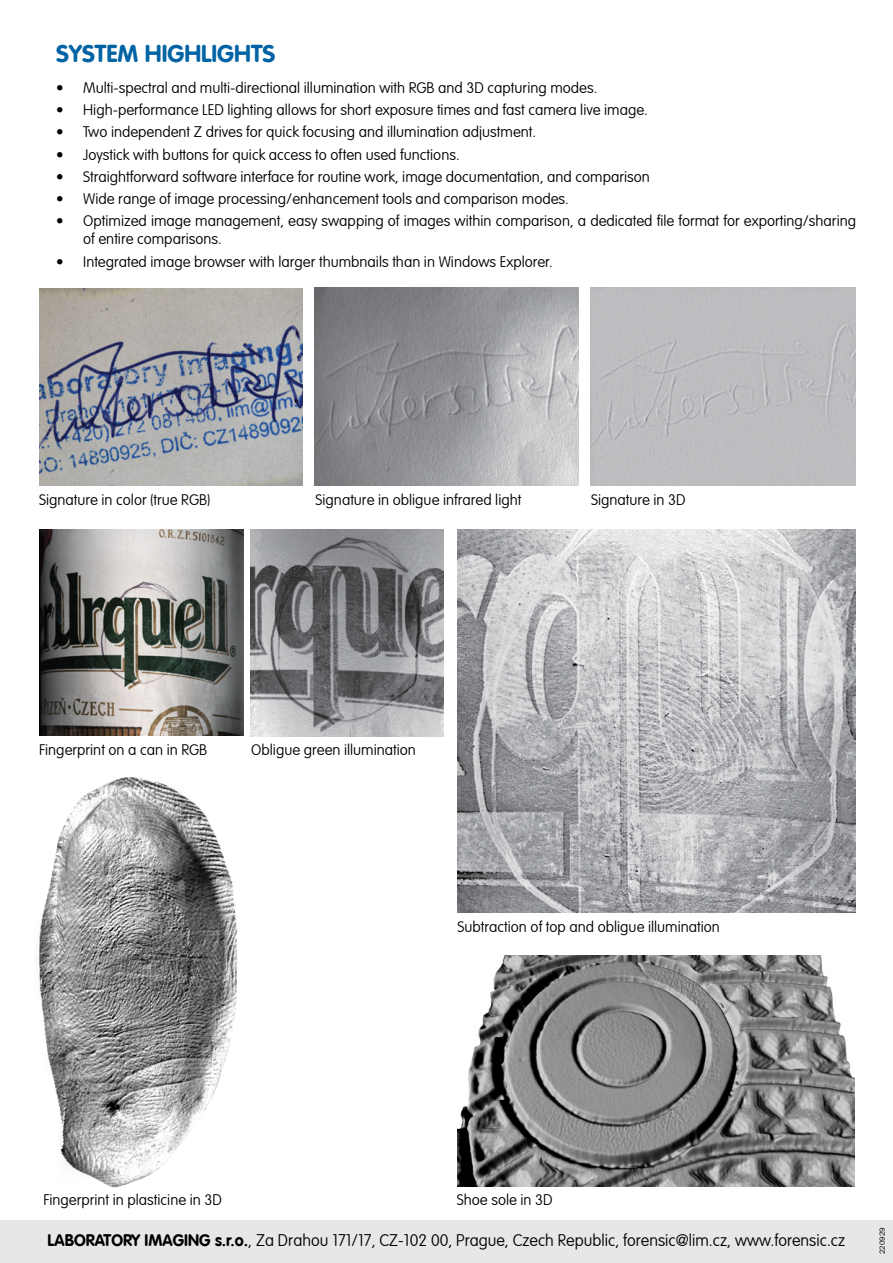
<style>
.page{position:relative;width:893px;height:1263px;background:#fff}
.page>*{position:absolute;margin:0;border:0;box-sizing:border-box;transform-origin:0 0}
.t1{font:700 24px "VAG Rounded LT Com";color:#0063a4}
.Paticka{font:100 16.5px "VAG Rounded LT Com";color:#000}
.p_seznam{font:100 15px/18px "VAG Rounded LT Com";color:#000}
.t2{font:7.5px "ITC Franklin Gothic Std";color:#000}
.s1{font-weight:700}
</style>
<div class="page">
<img style="left:458px;top:956px;width:397px;height:230px">
<img style="left:39px;top:777px;width:199px;height:411px">
<img style="left:39px;top:529px;width:196px;height:207px">
<svg style="left:235px;top:529px;width:16px;height:208px"></svg>
<img style="left:251px;top:529px;width:191px;height:208px">
<img style="left:457px;top:529px;width:398px;height:384px">
<img style="left:39px;top:288px;width:264px;height:198px">
<img style="left:315px;top:287px;width:263px;height:199px">
<div style="left:590px;top:287px;width:265px;height:199px;background:#bbbdbf"></div>
<div style="left:0;top:1220px;width:893px;height:43px;background:#e6e7e8"></div>
<p class="t1" style="left:56px;top:38px;width:221px">SYSTEM HIGHLIGHTS</p>
<p class="p_seznam" style="left:56px;top:79px;width:542px">• Multi-spectral and multi-directional illumination with RGB and 3D capturing modes.</p>
<p class="p_seznam" style="left:56px;top:101px;width:593px">• High-performance LED lighting allows for short exposure times and fast camera live image.</p>
<p class="p_seznam" style="left:56px;top:124px;width:481px">• Two independent Z drives for quick focusing and illumination adjustment.</p>
<p class="p_seznam" style="left:56px;top:146px;width:405px">• Joystick with buttons for quick access to often used functions.</p>
<p class="p_seznam" style="left:56px;top:168px;width:595px">• Straightforward software interface for routine work, image documentation, and comparison</p>
<p class="p_seznam" style="left:56px;top:190px;width:514px">• Wide range of image processing/enhancement tools and comparison modes.</p>
<p class="p_seznam" style="left:83px;top:213px;width:774px;text-indent:-27px">• Optimized image management, easy swapping of images within comparison, a dedicated file format for exporting/sharing of entire comparisons.</p>
<p class="p_seznam" style="left:56px;top:253px;width:498px">• Integrated image browser with larger thumbnails than in Windows Explorer.</p>
<p class="p_seznam" style="left:39px;top:491px;width:173px">Signature in color (true RGB)</p>
<p class="p_seznam" style="left:316px;top:491px;width:207px">Signature in obligue infrared light</p>
<p class="p_seznam" style="left:591px;top:491px;width:96px">Signature in 3D</p>
<p class="p_seznam" style="left:39px;top:742px;width:170px">Fingerprint on a can in RGB</p>
<p class="p_seznam" style="left:251px;top:742px;width:166px">Obligue green illumination</p>
<p class="p_seznam" style="left:458px;top:918px;width:264px">Subtraction of top and obligue illumination</p>
<p class="p_seznam" style="left:43px;top:1191px;width:180px">Fingerprint in plasticine in 3D</p>
<p class="p_seznam" style="left:457px;top:1191px;width:97px">Shoe sole in 3D</p>
<p class="Paticka" style="left:48px;top:1231px;width:799px"><span class="s1">LABORATORY IMAGING s.r.o.</span>, Za Drahou 171/17, CZ-102 00, Prague, Czech Republic, forensic@lim.cz, www.forensic.cz</p>
<p class="t2" style="left:877px;top:1254px;width:29px;rotate:-90deg">220929</p>
</div>
